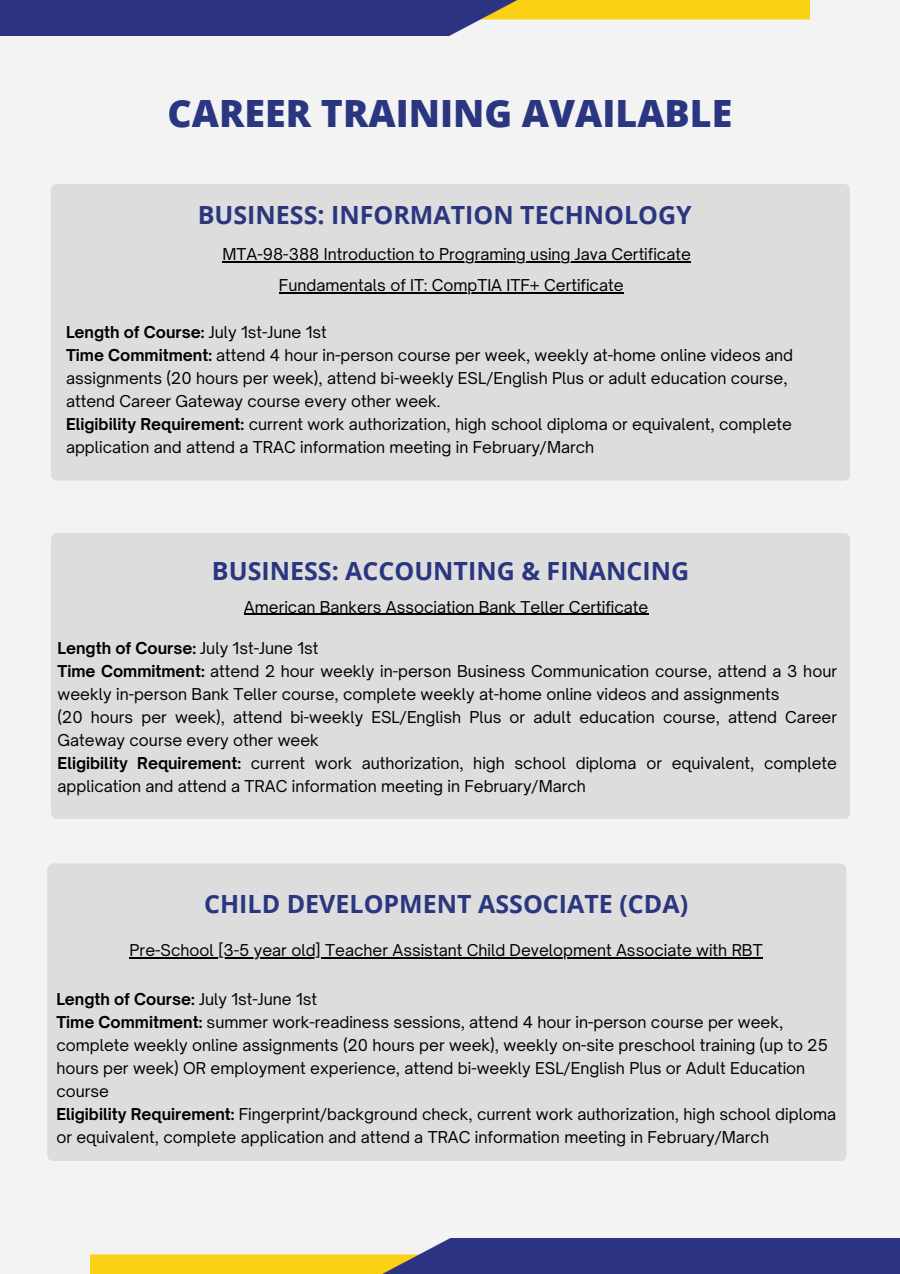
<style>
.page{position:relative;width:900px;height:1274px;background:#f3f3f3}
.page>*{position:absolute;margin:0;border:0;box-sizing:border-box;transform-origin:0 0}
.t1{font:800 37.5px "Open Sans";color:#2b3681}
.t2{font:700 25px "Open Sans";color:#2b3681}
.t3{font:15.62px/23px "Open Sauce One";color:#000}
.s1{font-weight:700}
</style>
<div class="page">
<img style="left:0;top:0;width:810px;height:36px">
<img style="left:90px;top:1238px;width:810px;height:36px">
<div style="left:51px;top:184px;width:799px;height:296px;background:#ddd;border-radius:6px"></div>
<div style="left:51px;top:533px;width:799px;height:286px;background:#ddd;border-radius:6px"></div>
<div style="left:47px;top:863px;width:799px;height:298px;background:#ddd;border-radius:6px"></div>
<hr style="left:223px;top:261px;width:468px;height:1px;background:#000">
<hr style="left:244px;top:613px;width:404px;height:2px;background:#000">
<hr style="left:130px;top:957px;width:633px;height:1px;background:#000">
<hr style="left:279px;top:292px;width:345px;height:1px;background:#000">
<h1 class="t1" style="left:168px;top:87px;width:566px">CAREER TRAINING AVAILABLE</h1>
<h2 class="t2" style="left:198px;top:198px;width:496px">BUSINESS: INFORMATION TECHNOLOGY</h2>
<p class="t3" style="left:223px;top:242px;width:470px">MTA-98-388 Introduction to Programing using Java Certificate</p>
<p class="t3" style="left:279px;top:273px;width:346px">Fundamentals of IT: CompTIA ITF+ Certificate</p>
<p class="t3" style="left:66px;top:320px;width:729px"><span class="s1">Length of Course:</span> July 1st-June 1st<br><span class="s1">Time Commitment:</span> attend 4 hour in-person course per week, weekly at-home online videos and assignments (20 hours per week), attend bi-weekly ESL/English Plus or adult education course, attend Career Gateway course every other week.<br><span class="s1">Eligibility Requirement:</span> current work authorization, high school diploma or equivalent, complete application and attend a TRAC information meeting in February/March</p>
<h2 class="t2" style="left:212px;top:553px;width:479px">BUSINESS: ACCOUNTING &amp; FINANCING</h2>
<p class="t3" style="left:244px;top:595px;width:406px">American Bankers Association Bank Teller Certificate</p>
<p class="t3" style="left:58px;top:637px;width:781px"><span class="s1">Length of Course:</span> July 1st-June 1st<br><span class="s1">Time Commitment:</span> attend 2 hour weekly in-person Business Communication course, attend a 3 hour weekly in-person Bank Teller course, complete weekly at-home online videos and assignments<br>(20 hours per week), attend bi-weekly ESL/English Plus or adult education course, attend Career Gateway course every other week<br><span class="s1">Eligibility Requirement:</span> current work authorization, high school diploma or equivalent, complete application and attend a TRAC information meeting in February/March</p>
<h2 class="t2" style="left:204px;top:886px;width:485px">CHILD DEVELOPMENT ASSOCIATE (CDA)</h2>
<p class="t3" style="left:130px;top:939px;width:635px">Pre-School [3-5 year old] Teacher Assistant Child Development Associate with RBT</p>
<p class="t3" style="left:56px;top:987px;width:781px"><span class="s1">Length of Course:</span> July 1st-June 1st<br><span class="s1">Time Commitment:</span> summer work-readiness sessions, attend 4 hour in-person course per week, complete weekly online assignments (20 hours per week), weekly on-site preschool training (up to 25 hours per week) OR employment experience, attend bi-weekly ESL/English Plus or Adult Education course<br><span class="s1">Eligibility Requirement:</span> Fingerprint/background check, current work authorization, high school diploma or equivalent, complete application and attend a TRAC information meeting in February/March</p>
</div>
